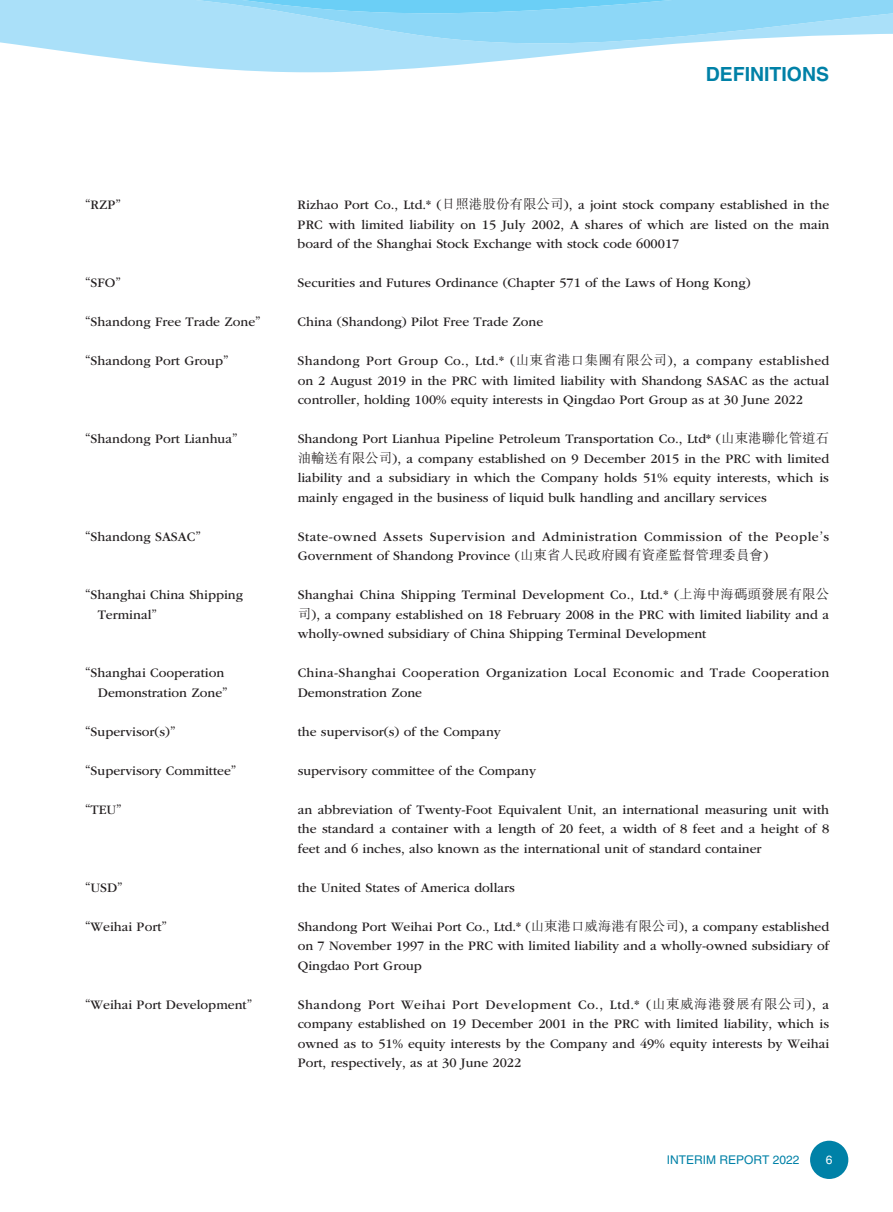
<style>
.page{position:relative;width:893px;height:1212px;background:#fff}
.page>*{position:absolute;margin:0;border:0;box-sizing:border-box;transform-origin:0 0}
.t1{font:700 19.5px "Helvetica LT Std";color:#0081a7}
.t2{font:13.5px/19.5px "ITC Garamond Std";color:#231f20}
.t3{font:13.5px "ITC Garamond Std";letter-spacing:.035em;color:#231f20}
.t4{font:13.5px "ITC Garamond Std";letter-spacing:.025em;color:#231f20}
.t5{font:300 13.5px "M Sung HK";letter-spacing:.03em;color:#231f20}
.t6{font:13.5px "ITC Garamond Std";letter-spacing:.02em;color:#231f20}
.t7{font:12px "Helvetica LT Std";color:#0081a7}
.t8{font:12px "Helvetica LT Std";color:#fff}
.s1{font-family:"M Sung HK";font-weight:300}
.s2{font-family:"ITC Garamond Std";font-weight:400}
</style>
<div class="page">
<svg style="left:5px;top:43px;width:680px;height:29px;fill:#aae0f9"></svg>
<svg style="left:0;top:0;width:893px;height:43px;background:#9adbf8"></svg>
<div style="left:810px;top:1141px;width:38px;height:38px;background:#0081a7;border-radius:50%"></div>
<h1 class="t1" style="left:706px;top:62px;width:125px">DEFINITIONS</h1>
<p class="t2" style="left:85px;top:195px;width:37px">“RZP”</p>
<p class="t2" style="left:85px;top:273px;width:38px">“SFO”</p>
<p class="t2" style="left:85px;top:312px;width:177px">“Shandong Free Trade Zone”</p>
<p class="t2" style="left:85px;top:351px;width:145px">“Shandong Port Group”</p>
<p class="t2" style="left:85px;top:429px;width:154px">“Shandong Port Lianhua”</p>
<p class="t2" style="left:85px;top:527px;width:117px">“Shandong SASAC”</p>
<p class="t2" style="left:298px;top:195px;width:533px">Rizhao Port Co., Ltd.* (<span class="s1">日照港股份有限公司</span> a,) joint stock company established in the</p>
<p class="t2" style="left:298px;top:215px;width:533px">PRC with limited liability on 15 July 2002, A shares of which are listed on the main board of the Shanghai Stock Exchange with stock code 600017</p>
<p class="t2" style="left:298px;top:273px;width:455px">Securities and Futures Ordinance (Chapter 571 of the Laws of Hong Kong(</p>
<p class="t2" style="left:298px;top:312px;width:247px">China (Shandong) Pilot Free Trade Zone</p>
<p class="t5" style="left:475px;top:351px;width:216px"><span class="s2">Ltd.* (</span>山東省港口集團有限公司 <span class="s2">a,)</span></p>
<p class="t6" style="left:298px;top:353px;width:64px">Shandong</p>
<p class="t6" style="left:759px;top:353px;width:72px">established</p>
<p class="t2" style="left:398px;top:351px;width:41px">Group</p>
<p class="t2" style="left:444px;top:351px;width:26px">Co.,</p>
<p class="t2" style="left:366px;top:351px;width:27px">Port</p>
<p class="t6" style="left:696px;top:353px;width:58px">company</p>
<p class="t2" style="left:298px;top:371px;width:533px">on 2 August 2019 in the PRC with limited liability with Shandong SASAC as the actual controller, holding 100% equity interests in Qingdao Port Group as at 30 June 2022</p>
<p class="t2" style="left:298px;top:429px;width:533px">Shandong Port Lianhua Pipeline Petroleum Transportation Co., Ltd* (<span class="s1">山東港聯化管道石</span></p>
<p class="t2" style="left:298px;top:449px;width:533px;text-align:justify"><span class="s1">油輸送有限公司</span> a,) company established on 9 December 2015 in the PRC with limited liability and a subsidiary in which the Company holds 51% equity interests, which is mainly engaged in the business of liquid bulk handling and ancillary services</p>
<p class="t2" style="left:775px;top:527px;width:56px">People s’</p>
<p class="t3" style="left:298px;top:529px;width:80px">State-owned</p>
<p class="t2" style="left:512px;top:527px;width:25px">and</p>
<p class="t3" style="left:542px;top:529px;width:97px">Administration</p>
<p class="t2" style="left:729px;top:527px;width:14px">of</p>
<p class="t2" style="left:748px;top:527px;width:21px">the</p>
<p class="t3" style="left:430px;top:529px;width:77px">Supervision</p>
<p class="t3" style="left:644px;top:529px;width:80px">Commission</p>
<p class="t2" style="left:383px;top:527px;width:41px">Assets</p>
<p class="t2" style="left:298px;top:546px;width:472px">Government of Shandong Province (<span class="s1">山東省人民政府國有資產監督管理委員會</span>(</p>
<p class="t2" style="left:98px;top:585px;width:147px;text-indent:-13px">“Shanghai China Shipping<br>Terminal“</p>
<p class="t2" style="left:298px;top:585px;width:533px;text-align:justify">Shanghai China Shipping Terminal Development Co., Ltd.* (<span class="s1">上海中海碼頭發展有限公司</span> a,) company established on 18 February 2008 in the PRC with limited liability and a wholly-owned subsidiary of China Shipping Terminal Development</p>
<p class="t2" style="left:85px;top:663px;width:144px;text-align:right">“Shanghai Cooperation<br>Demonstration Zone“</p>
<p class="t4" style="left:752px;top:665px;width:79px">Cooperation</p>
<p class="t2" style="left:298px;top:663px;width:126px">China-Shanghai<br>Demonstration Zone</p>
<p class="t2" style="left:298px;top:722px;width:205px">the supervisor s( ) of the Company</p>
<p class="t2" style="left:574px;top:663px;width:34px">Local</p>
<p class="t2" style="left:680px;top:663px;width:25px">and</p>
<p class="t2" style="left:710px;top:663px;width:37px">Trade</p>
<p class="t4" style="left:402px;top:665px;width:79px">Cooperation</p>
<p class="t4" style="left:486px;top:665px;width:83px">Organization</p>
<p class="t4" style="left:613px;top:665px;width:63px">Economic</p>
<p class="t2" style="left:85px;top:722px;width:92px">“Supervisor s( )”</p>
<p class="t2" style="left:85px;top:761px;width:153px">“Supervisory Committee”</p>
<p class="t2" style="left:298px;top:761px;width:240px">supervisory committee of the Company</p>
<p class="t2" style="left:85px;top:800px;width:38px">“TEU”</p>
<p class="t2" style="left:298px;top:800px;width:533px">an abbreviation of Twenty-Foot Equivalent Unit, an international measuring unit with</p>
<p class="t2" style="left:85px;top:878px;width:39px">“USD”</p>
<p class="t2" style="left:298px;top:819px;width:533px">the standard a container with a length of 20 feet a, width of 8 feet and a height of 8 feet and 6 inches, also known as the international unit of standard container</p>
<p class="t2" style="left:298px;top:878px;width:219px">the United States of America dollars</p>
<p class="t2" style="left:85px;top:917px;width:84px">“Weihai Port”</p>
<p class="t2" style="left:298px;top:917px;width:533px">Shandong Port Weihai Port Co., Ltd.* (<span class="s1">山東港口威海港有限公司</span> a,) company established</p>
<p class="t2" style="left:85px;top:995px;width:169px">“Weihai Port Development”</p>
<p class="t2" style="left:298px;top:936px;width:533px">on 7 November 1997 in the PRC with limited liability and a wholly-owned subsidiary of<br>Qingdao Port Group</p>
<p class="t5" style="left:610px;top:994px;width:221px"><span class="s2">Ltd.* (</span>山東威海港發展有限公司 <span class="s2">a,)</span></p>
<p class="t3" style="left:298px;top:997px;width:65px">Shandong</p>
<p class="t2" style="left:401px;top:995px;width:46px">Weihai</p>
<p class="t3" style="left:485px;top:997px;width:87px">Development</p>
<p class="t2" style="left:578px;top:995px;width:27px">Co.,</p>
<p class="t2" style="left:368px;top:995px;width:28px">Port</p>
<p class="t2" style="left:452px;top:995px;width:28px">Port</p>
<p class="t2" style="left:298px;top:1014px;width:533px;text-align:justify">company established on 19 December 2001 in the PRC with limited liability, which is owned as to 51% equity interests by the Company and 49% equity interests by Weihai Port, respectively, as at 30 June 2022</p>
<p class="t7" style="left:667px;top:1152px;width:134px">INTERIM REPORT 2022</p>
<p class="t8" style="left:826px;top:1152px;width:8px">6</p>
</div>
